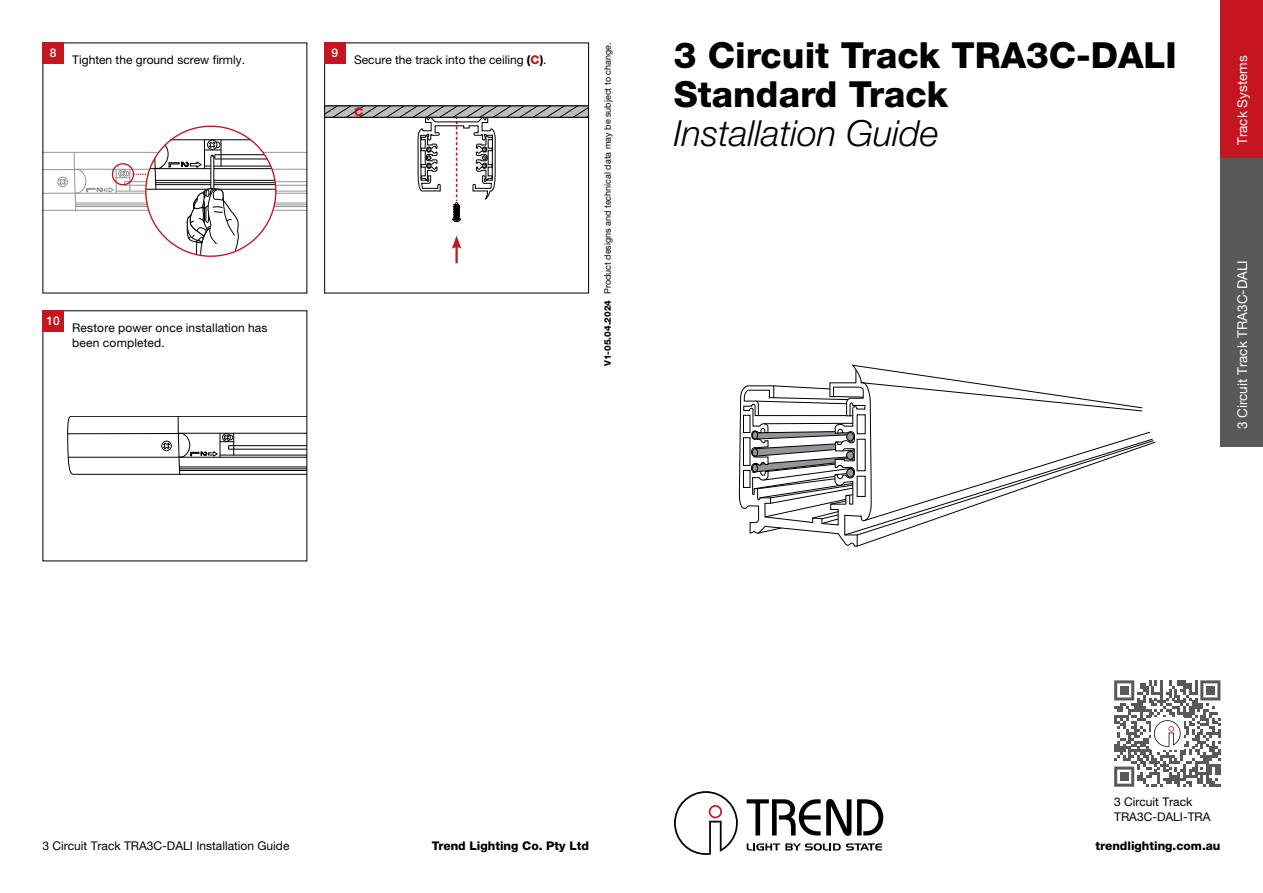
<style>
.page{position:relative;width:1263px;height:893px;background:#fff}
.page>*{position:absolute;margin:0;border:0;box-sizing:border-box;transform-origin:0 0}
.t1{font:800 36px/39px "Helvetica Neue LT Pro";color:#000}
.t2{font:italic 300 36px "Helvetica Neue LT Pro";color:#000}
.t3{font:13.5px "Helvetica Neue LT Pro";color:#fff}
.t4{font:12px/15px "Helvetica Neue LT Pro";color:#000}
.t5{font:800 12px "Helvetica Neue LT Pro";color:#000}
.t6{font:500 12px "Helvetica Neue LT Pro";color:#fff}
.t7{font:800 12px "Helvetica Neue LT Pro";color:#c41520}
.t8{font:9px "Helvetica Neue LT Pro";color:#000}
.s1{font-weight:800}
.s2{font-weight:800;color:#c41520}
</style>
<div class="page">
<div style="left:1220px;top:0;width:43px;height:446px;background:#58595b"></div>
<div style="left:1220px;top:0;width:43px;height:158px;background:#c41520"></div>
<svg style="left:857px;top:799px;width:26px;height:36px"></svg>
<svg style="left:747px;top:799px;width:104px;height:37px"></svg>
<svg style="left:747px;top:843px;width:135px;height:8px"></svg>
<svg style="left:674px;top:791px;width:64px;height:63px"></svg>
<svg style="left:67px;top:416px;width:238px;height:59px"></svg>
<div style="left:43px;top:310px;width:21px;height:22px;background:#c41520"></div>
<svg style="left:739px;top:365px;width:142px;height:169px"></svg>
<svg style="left:750px;top:369px;width:405px;height:178px"></svg>
<svg style="left:1114px;top:680px;width:106px;height:107px"></svg>
<svg style="left:45px;top:126px;width:260px;height:131px"></svg>
<div style="left:43px;top:43px;width:21px;height:21px;background:#c41520"></div>
<svg style="left:326px;top:106px;width:261px;height:116px"></svg>
<div style="left:324px;top:43px;width:265px;height:250px;border:1px solid #000"></div>
<div style="left:324px;top:43px;width:21px;height:21px;background:#c41520"></div>
<hr style="left:455px;top:245px;width:3px;height:18px;background:#c41520">
<svg style="left:452px;top:236px;width:9px;height:13px"></svg>
<p class="t6" style="left:50px;top:46px;width:8px">8</p>
<p class="t4" style="left:72px;top:52px;width:174px">Tighten the ground screw firmly.</p>
<p class="t6" style="left:46px;top:314px;width:15px">10</p>
<p class="t4" style="left:72px;top:320px;width:197px">Restore power once installation has been completed.</p>
<p class="t6" style="left:332px;top:46px;width:8px">9</p>
<p class="t4" style="left:354px;top:52px;width:194px">Secure the track into the ceiling <span class="s1">(</span><span class="s2">C</span><span class="s1">)</span>.</p>
<p class="t7" style="left:354px;top:104px;width:11px">C</p>
<p class="t8" style="left:602px;top:366px;width:325px;rotate:-90deg"><span class="s1">V1-05.04.2024</span> Product designs and technical data may be subject to change.</p>
<h1 class="t1" style="left:674px;top:36px;width:504px">3 Circuit Track TRA3C-DALI<br>Standard Track</h1>
<h1 class="t2" style="left:674px;top:112px;width:266px">Installation Guide</h1>
<p class="t3" style="left:1234px;top:133px;width:87px;rotate:-90deg">end For Trade</p>
<p class="t3" style="left:1234px;top:145px;width:91px;rotate:-90deg">Track Systems</p>
<p class="t3" style="left:1234px;top:429px;width:171px;rotate:-90deg">3 Circuit Track TRA3C-DALI</p>
<p class="t4" style="left:43px;top:838px;width:248px">3 Circuit Track TRA3C-DALI Installation Guide</p>
<p class="t4" style="left:1114px;top:794px;width:98px">3 Circuit Track<br>TRA3C-DALI-TRA</p>
<p class="t5" style="left:432px;top:839px;width:159px">Trend Lighting Co. Pty Ltd</p>
<p class="t5" style="left:1095px;top:839px;width:126px">trendlighting.com.au</p>
</div>
